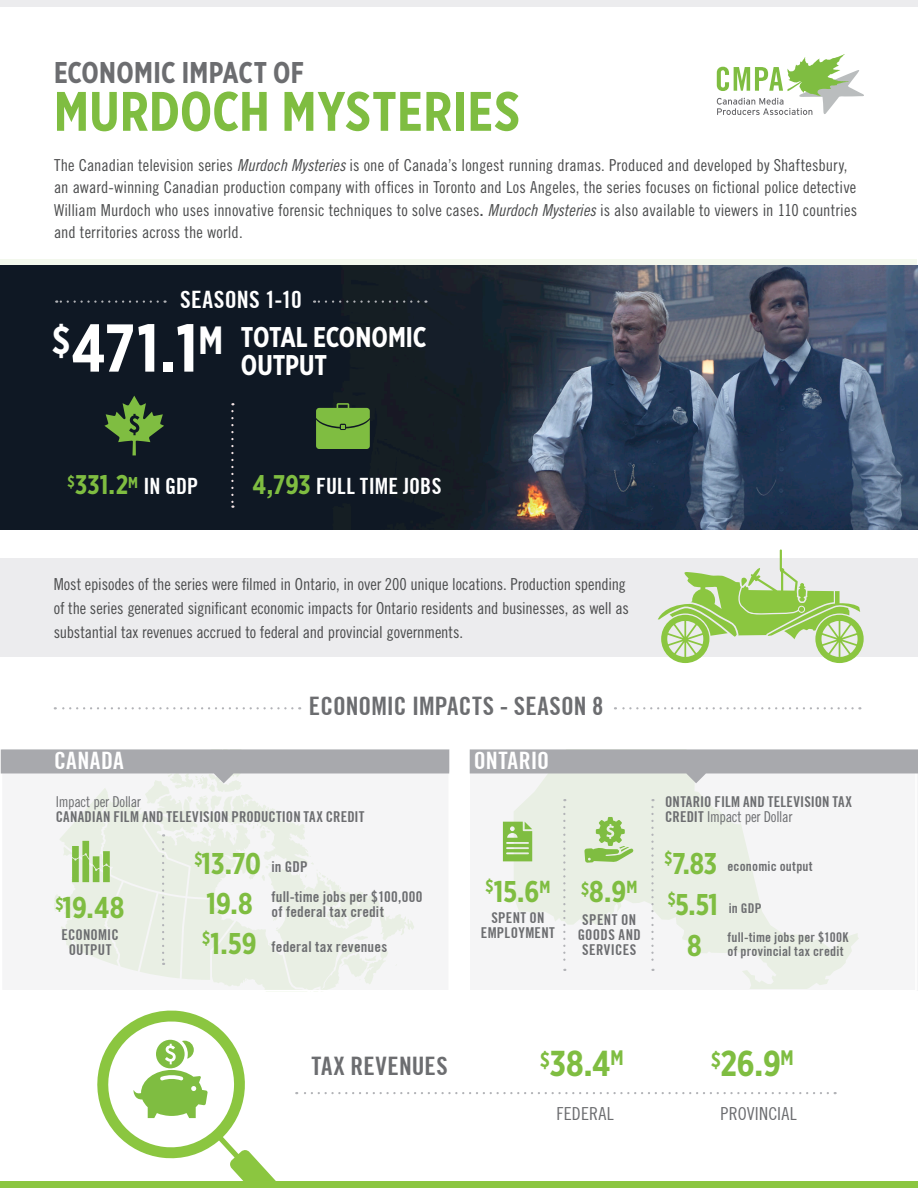
<style>
.page{position:relative;width:918px;height:1188px;background:#fff}
.page>*{position:absolute;margin:0;border:0;box-sizing:border-box;transform-origin:0 0}
.t1{font:700 67.5px "Gotham X Narrow";color:#fff}
.t2{font:700 55.5px "Gotham X Narrow";letter-spacing:.01em;color:#7fbd41}
.t3{font:700 36px "Gotham X Narrow";color:#7fbd41}
.t4{font:700 30px "Gotham X Narrow";letter-spacing:.005em;color:#7fbd41}
.t5{font:700 30px "Gotham X Narrow";letter-spacing:.01em;color:#6c6d70}
.t6{font:700 28.5px "Gotham X Narrow";color:#fff}
.t7{font:700 27px "Gotham X Narrow";color:#7fbd41}
.t8{font:700 condensed 25.5px "Trade Gothic No.20";letter-spacing:.005em;color:#6c6d70}
.t9{font:700 condensed 24px "Trade Gothic No.20";letter-spacing:.01em;color:#fff}
.t10{font:700 condensed 22.5px "Trade Gothic No.20";letter-spacing:.005em;color:#fff}
.t11{font:condensed 18px "Trade Gothic No.18";letter-spacing:.01em;color:#6c6d70}
.t12{font:16.5px/22.5px "Trade Gothic LT Std Cn 18";color:#4b4c4d}
.t13{font:700 condensed 15px/15px "Trade Gothic No.20";letter-spacing:.015em;color:#6c6d70}
.t14{font:15px "Trade Gothic LT Std Cn 18";letter-spacing:-.02em;color:#6c6d70}
.t15{font:700 condensed 13.5px/13.5px "Trade Gothic No.20";letter-spacing:.015em;color:#6c6d70}
.s1{font-family:"Trade Gothic LT Std Cn 18 Obl"}
.s2{font-family:"Trade Gothic No.20";font-weight:700;font-stretch:condensed}
.s3{font-family:"Trade Gothic No.20";font-stretch:condensed;font-size:22.5px;color:#fff}
.s4{font-family:"Gotham X Narrow";font-stretch:normal;font-size:27px;color:#7fbd41}
.s5{font-family:"Trade Gothic LT Std Cn 18";font-weight:400;font-stretch:normal}
</style>
<div class="page">
<div style="left:470px;top:749px;width:447px;height:242px;background:#f5f5f6"></div>
<svg style="left:514px;top:783px;width:345px;height:206px"></svg>
<svg style="left:470px;top:749px;width:448px;height:34px"></svg>
<svg style="left:717px;top:54px;width:147px;height:61px"></svg>
<div style="left:0;top:1181px;width:918px;height:7px;background:#8bc640"></div>
<div style="left:1px;top:260px;width:916px;height:269px;background:linear-gradient(to right,#f3f8ed,#f3f8ed)"></div>
<img style="left:0;top:266px;width:918px;height:263px">
<svg style="left:316px;top:403px;width:54px;height:46px"></svg>
<svg style="left:56px;top:300px;width:102px;height:3px"></svg>
<svg style="left:55px;top:707px;width:237px;height:2px"></svg>
<svg style="left:314px;top:300px;width:104px;height:3px"></svg>
<svg style="left:615px;top:707px;width:238px;height:2px"></svg>
<div style="left:0;top:558px;width:918px;height:99px;background:#ececee"></div>
<svg style="left:658px;top:549px;width:206px;height:114px"></svg>
<div style="left:0;top:0;width:918px;height:7px;background:#ececee"></div>
<svg style="left:1px;top:749px;width:448px;height:241px"></svg>
<svg style="left:563px;top:807px;width:3px;height:164px"></svg>
<svg style="left:651px;top:807px;width:3px;height:164px"></svg>
<svg style="left:584px;top:817px;width:49px;height:46px"></svg>
<svg style="left:503px;top:822px;width:29px;height:39px"></svg>
<svg style="left:104px;top:396px;width:60px;height:59px"></svg>
<svg style="left:296px;top:1092px;width:532px;height:2px"></svg>
<svg style="left:231px;top:411px;width:3px;height:97px"></svg>
<svg style="left:97px;top:1010px;width:179px;height:171px"></svg>
<p class="t5" style="left:54px;top:54px;width:251px">ECONOMIC IMPACT OF</p>
<p class="t2" style="left:54px;top:77px;width:467px">MURDOCH MYSTERIES</p>
<p class="t12" style="left:54px;top:153px;width:805px">The Canadian television series <span class="s1">Murdoch Mysteries</span> is one of Canada’s longest running dramas. Produced and developed by Shaftesbury, an award-winning Canadian production company with offices in Toronto and Los Angeles, the series focuses on fictional police detective William Murdoch who uses innovative forensic techniques to solve cases<span class="s2">.</span> <span class="s1">Murdoch Mysteries</span> is also available to viewers in 110 countries and territories across the world.</p>
<p class="t9" style="left:180px;top:285px;width:123px">SEASONS 1-10</p>
<p class="t1" style="left:52px;top:306px;width:172px"><sup>$</sup>471.1<sup>M</sup></p>
<p class="t6" style="left:241px;top:319px;width:187px">TOTAL ECONOMIC</p>
<p class="t6" style="left:241px;top:348px;width:88px">OUTPUT</p>
<p class="t7" style="left:68px;top:468px;width:132px"><sup>$</sup>331.2<sup>M</sup> <span class="s3">IN GDP</span></p>
<p class="t10" style="left:253px;top:473px;width:190px"><span class="s4">4,793</span> FULL TIME JOBS</p>
<p class="t12" style="left:54px;top:572px;width:577px;line-height:24px">Most episodes of the series were filmed in Ontario, in over 200 unique locations. Production spending of the series generated significant economic impacts for Ontario residents and businesses, as well as substantial tax revenues accrued to federal and provincial governments.</p>
<p class="t8" style="left:309px;top:691px;width:296px">ECONOMIC IMPACTS - SEASON 8</p>
<p class="t9" style="left:474px;top:746px;width:77px">ONTARIO</p>
<p class="t9" style="left:54px;top:746px;width:71px">CANADA</p>
<p class="t14" style="left:56px;top:793px;width:87px">Impact per Dollar</p>
<p class="t13" style="left:56px;top:809px;width:310px">CANADIAN FILM AND TELEVISION PRODUCTION TAX CREDIT</p>
<p class="t4" style="left:56px;top:889px;width:70px"><sup>$</sup>19.48</p>
<p class="t13" style="left:61px;top:927px;width:59px;text-align:center">ECONOMIC<br>OUTPUT</p>
<p class="t4" style="left:195px;top:844px;width:68px"><sup>$</sup>13.70</p>
<p class="t4" style="left:206px;top:885px;width:48px">19.8</p>
<p class="t4" style="left:202px;top:925px;width:56px"><sup>$</sup>1.59</p>
<p class="t13" style="left:272px;top:859px;width:38px">in GDP</p>
<p class="t13" style="left:272px;top:889px;width:153px">full-time jobs per $100,000 of federal tax credit</p>
<p class="t13" style="left:272px;top:939px;width:117px">federal tax revenues</p>
<p class="t4" style="left:485px;top:873px;width:67px"><sup>$</sup>15.6<sup>M</sup></p>
<p class="t13" style="left:481px;top:910px;width:76px;text-align:center">SPENT ON<br>EMPLOYMENT</p>
<p class="t4" style="left:581px;top:873px;width:58px"><sup>$</sup>8.9<sup>M</sup></p>
<p class="t13" style="left:578px;top:912px;width:65px">SPENT ON<br>GOODS AND<br>SERVICES</p>
<p class="t13" style="left:665px;top:794px;width:188px">ONTARIO FILM AND TELEVISION TAX<br>CREDIT <span class="s5">Impact per Dollar</span></p>
<p class="t4" style="left:665px;top:844px;width:54px"><sup>$</sup>7.83</p>
<p class="t4" style="left:668px;top:886px;width:51px"><sup>$</sup>5.51</p>
<p class="t4" style="left:687px;top:927px;width:16px">8</p>
<p class="t15" style="left:727px;top:859px;width:87px">economic output</p>
<p class="t15" style="left:729px;top:901px;width:34px">in GDP</p>
<p class="t15" style="left:727px;top:930px;width:123px">full-time jobs per $100K of provincial tax credit</p>
<p class="t8" style="left:311px;top:1050px;width:138px">TAX REVENUES</p>
<p class="t3" style="left:540px;top:1041px;width:85px"><sup>$</sup>38.4<sup>M</sup></p>
<p class="t3" style="left:711px;top:1041px;width:84px"><sup>$</sup>26.9<sup>M</sup></p>
<p class="t11" style="left:557px;top:1103px;width:59px">FEDERAL</p>
<p class="t11" style="left:721px;top:1103px;width:78px">PROVINCIAL</p>
</div>
